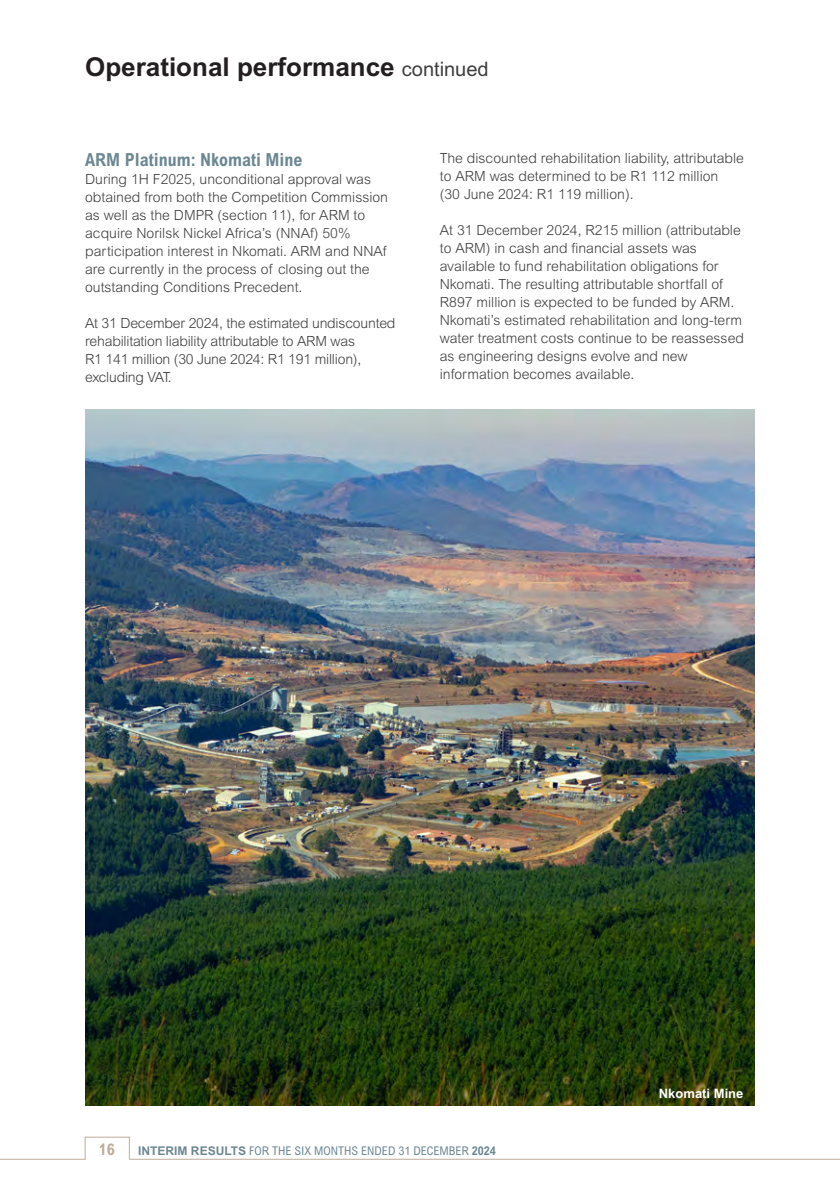
<style>
.page{position:relative;width:840px;height:1191px;background:#fff}
.page>*{position:absolute;margin:0;border:0;box-sizing:border-box;transform-origin:0 0}
.Page_Head__ARM_Booklet24{font:700 26px "Arial MT Std";color:#231f20}
.Front_Level_1__ARM_Booklet24{font:700 condensed 18px "Arial MT Std";color:#6c8792}
.t1{font:700 condensed 16px "Arial MT Std";color:#bdac9b}
.Front_Body_Copy__ARM_Booklet24{font:300 14px/18px "Arial MT Std";color:#3e3e3f}
.t2{font:700 13px "Arial MT Std";color:#fff}
.t3{font:condensed 12px "Arial MT Std";color:#6c8792}
.s1{font-weight:400;font-size:20px;color:#3e3e3f}
.s2{font-weight:700;font-stretch:normal}
.s3{font-weight:700}
</style>
<div class="page">
<img style="left:85px;top:410px;width:669px;height:696px">
<hr style="left:129px;top:1158px;width:710px;height:1px;background:#bdac9b">
<hr style="left:0;top:1158px;width:85px;height:1px;background:#bdac9b">
<div style="left:85px;top:1136px;width:45px;height:23px;border:1px solid #bdac9b"></div>
<p class="Page_Head__ARM_Booklet24" style="left:85px;top:51px;width:405px">Operational performance <span class="s1">continued</span></p>
<p class="Front_Level_1__ARM_Booklet24" style="left:85px;top:149px;width:219px">ARM Platinum: Nkomati Mine</p>
<p class="Front_Body_Copy__ARM_Booklet24" style="left:85px;top:170px;width:304px">During 1H F2025, unconditional approval was obtained from both the Competition Commission as well as the DMPR (section 11), for ARM to acquire Norilsk Nickel Africa’s (NNAf) 50% participation interest in Nkomati. ARM and NNAf are currently in the process of closing out the outstanding Conditions Precedent.</p>
<p class="Front_Body_Copy__ARM_Booklet24" style="left:85px;top:314px;width:312px">At 31 December 2024, the estimated undiscounted rehabilitation liability attributable to ARM was<br>R1 141 million (30 June 2024: R1 191 million), excluding VAT.</p>
<p class="Front_Body_Copy__ARM_Booklet24" style="left:439px;top:149px;width:305px">The discounted rehabilitation liability, attributable to ARM was determined to be R1 112 million</p>
<p class="Front_Body_Copy__ARM_Booklet24" style="left:439px;top:185px;width:195px">(30 June 2024: R1 119 million).</p>
<p class="Front_Body_Copy__ARM_Booklet24" style="left:439px;top:221px;width:305px">At 31 December 2024, R215 million (attributable to ARM) in cash and financial assets was available to fund rehabilitation obligations for Nkomati. The resulting attributable shortfall of R897 million is expected to be funded by ARM.<br>Nkomati’s estimated rehabilitation and long-term water treatment costs continue to be reassessed as engineering designs evolve and new information becomes available.</p>
<p class="t2" style="left:658px;top:1086px;width:86px">Nkomati Mine</p>
<p class="t1" style="left:99px;top:1139px;width:17px">16</p>
<p class="t3" style="left:138px;top:1143px;width:359px"><span class="s2">INTERIM RESULTS</span> FOR THE SIX MONTHS ENDED 31 DECEMBER <span class="s3">2024</span></p>
</div>
